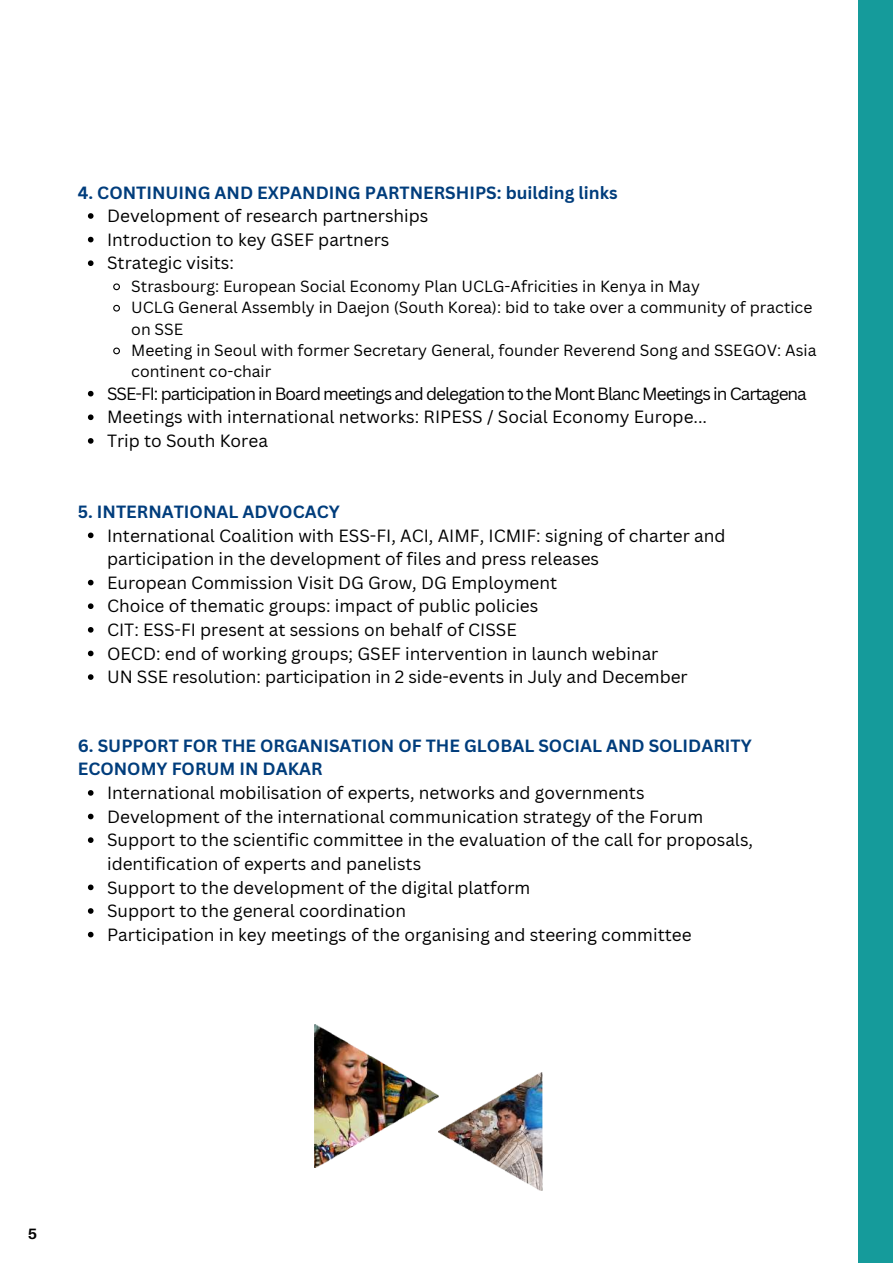
<style>
.page{position:relative;width:893px;height:1264px;background:#fff}
.page>*{position:absolute;margin:0;border:0;box-sizing:border-box;transform-origin:0 0}
.t1{font:17.25px/23.5px "Canva Sans";color:#000}
.t2{font:17.25px/23.5px "Canva Sans";letter-spacing:-.055em;color:#000}
.t3{font:700 17.25px/23.5px "Canva Sans";color:#003d7c}
.t4{font:15.75px/21.3px "Canva Sans";color:#000}
.t5{font:700 15px "Aileron";color:#000}
</style>
<div class="page">
<svg style="left:88px;top:213px;width:5px;height:6px"></svg>
<svg style="left:88px;top:237px;width:5px;height:5px"></svg>
<svg style="left:88px;top:260px;width:5px;height:6px"></svg>
<svg style="left:113px;top:283px;width:7px;height:8px"></svg>
<svg style="left:113px;top:304px;width:7px;height:8px"></svg>
<svg style="left:113px;top:347px;width:7px;height:8px"></svg>
<svg style="left:88px;top:391px;width:5px;height:5px"></svg>
<svg style="left:88px;top:414px;width:5px;height:6px"></svg>
<svg style="left:88px;top:438px;width:5px;height:5px"></svg>
<svg style="left:88px;top:532px;width:5px;height:6px"></svg>
<svg style="left:88px;top:580px;width:5px;height:5px"></svg>
<svg style="left:88px;top:603px;width:5px;height:6px"></svg>
<svg style="left:88px;top:627px;width:5px;height:5px"></svg>
<svg style="left:88px;top:650px;width:5px;height:6px"></svg>
<svg style="left:88px;top:674px;width:5px;height:6px"></svg>
<svg style="left:88px;top:790px;width:5px;height:5px"></svg>
<svg style="left:88px;top:813px;width:5px;height:6px"></svg>
<svg style="left:88px;top:837px;width:5px;height:6px"></svg>
<svg style="left:88px;top:884px;width:5px;height:6px"></svg>
<svg style="left:88px;top:908px;width:5px;height:5px"></svg>
<svg style="left:88px;top:931px;width:5px;height:6px"></svg>
<img style="left:438px;top:1072px;width:104px;height:118px">
<img style="left:314px;top:1024px;width:124px;height:143px">
<div style="left:858px;top:0;width:34px;height:1262px;background:#159b9b"></div>
<p class="t3" style="left:78px;top:180px;width:541px">4. CONTINUING AND EXPANDING PARTNERSHIPS: building links</p>
<p class="t1" style="left:107px;top:204px;width:323px">Development of research partnerships<br>Introduction to key GSEF partners<br>Strategic visits:</p>
<p class="t4" style="left:131px;top:275px;width:686px">Strasbourg: European Social Economy Plan UCLG-Africities in Kenya in May<br>UCLG General Assembly in Daejon (South Korea): bid to take over a community of practice on SSE<br>Meeting in Seoul with former Secretary General, founder Reverend Song and SSEGOV: Asia continent co-chair</p>
<p class="t2" style="left:107px;top:381px;width:701px">SSE-FI: participation in Board meetings and delegation to the Mont Blanc Meetings in Cartagena<br>Meetings with international networks: RIPESS / Social Economy Europe...<br>Trip to South Korea</p>
<p class="t3" style="left:78px;top:499px;width:263px">5. INTERNATIONAL ADVOCACY</p>
<p class="t1" style="left:107px;top:523px;width:620px">International Coalition with ESS-FI, ACI, AIMF, ICMIF: signing of charter and participation in the development of files and press releases<br>European Commission Visit DG Grow, DG Employment<br>Choice of thematic groups: impact of public policies<br>CIT: ESS-FI present at sessions on behalf of CISSE<br>OECD: end of working groups; GSEF intervention in launch webinar<br>UN SSE resolution: participation in 2 side-events in July and December</p>
<p class="t3" style="left:78px;top:733px;width:675px">6. SUPPORT FOR THE ORGANISATION OF THE GLOBAL SOCIAL AND SOLIDARITY<br>ECONOMY FORUM IN DAKAR</p>
<p class="t1" style="left:107px;top:780px;width:647px">International mobilisation of experts, networks and governments Development of the international communication strategy of the Forum Support to the scientific committee in the evaluation of the call for proposals, identification of experts and panelists<br>Support to the development of the digital platform<br>Support to the general coordination<br>Participation in key meetings of the organising and steering committee</p>
<p class="t5" style="left:28px;top:1224px;width:11px">5</p>
</div>
